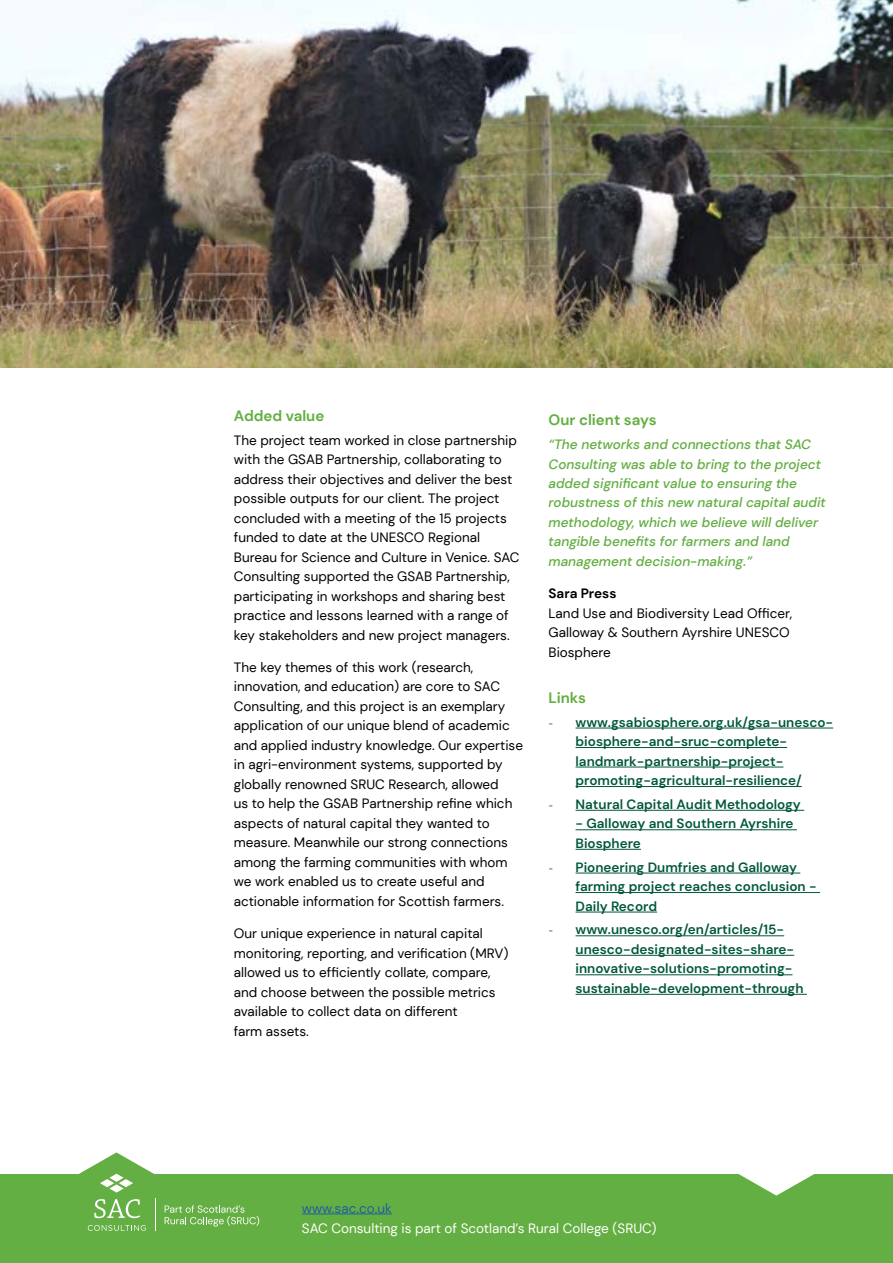
<style>
.page{position:relative;width:893px;height:1263px;background:#fff}
.page>*{position:absolute;margin:0;border:0;box-sizing:border-box;transform-origin:0 0}
.t1{font:700 15px "DM Sans";color:#64af43}
.t2{font:13.5px/19.5px "DM Sans";color:#000}
.t3{font:600 13.5px/19.5px "DM Sans";color:#00573d}
.t4{font:italic 500 13.5px/19.5px "DM Sans";color:#64af43}
.t5{font:13.5px "DM Sans";color:#fff}
.t6{font:13.5px "DM Sans";color:#215e9e}
.t7{font:700 13.5px "DM Sans";color:#000}
.s1{font-family:"Minion Pro";font-weight:400}
</style>
<div class="page">
<svg style="left:0;top:1152px;width:893px;height:111px;fill:#64af43"></svg>
<svg style="left:88px;top:1225px;width:58px;height:6px"></svg>
<svg style="left:100px;top:1174px;width:33px;height:18px"></svg>
<svg style="left:94px;top:1199px;width:46px;height:19px"></svg>
<svg style="left:165px;top:1205px;width:94px;height:21px"></svg>
<hr style="left:155px;top:1199px;width:1px;height:32px;background:#fff">
<hr style="left:302px;top:1213px;width:90px;height:1px;background:#215e9e">
<hr style="left:576px;top:728px;width:257px;height:1px;background:#00573d">
<hr style="left:576px;top:747px;width:211px;height:1px;background:#00573d">
<hr style="left:576px;top:767px;width:207px;height:1px;background:#00573d">
<hr style="left:576px;top:786px;width:226px;height:1px;background:#00573d">
<hr style="left:576px;top:810px;width:228px;height:1px;background:#00573d">
<hr style="left:576px;top:829px;width:221px;height:1px;background:#00573d">
<hr style="left:576px;top:849px;width:65px;height:1px;background:#00573d">
<hr style="left:576px;top:873px;width:224px;height:1px;background:#00573d">
<hr style="left:576px;top:892px;width:244px;height:1px;background:#00573d">
<hr style="left:576px;top:912px;width:81px;height:1px;background:#00573d">
<hr style="left:576px;top:935px;width:208px;height:1px;background:#00573d">
<hr style="left:576px;top:955px;width:218px;height:1px;background:#00573d">
<hr style="left:576px;top:974px;width:216px;height:1px;background:#00573d">
<hr style="left:576px;top:994px;width:231px;height:1px;background:#00573d">
<img style="left:0;top:0;width:893px;height:367px">
<p class="t1" style="left:234px;top:406px;width:92px">Added value</p>
<p class="t2" style="left:234px;top:430px;width:287px">The project team worked in close partnership with the GSAB Partnership, collaborating to address their objectives and deliver the best possible outputs for our client. The project concluded with a meeting of the 15 projects funded to date at the UNESCO Regional Bureau for Science and Culture in Venice. SAC Consulting supported the GSAB Partnership, participating in workshops and sharing best practice and lessons learned with a range of key stakeholders and new project managers.</p>
<p class="t2" style="left:234px;top:657px;width:291px">The key themes of this work (research, innovation, and education) are core to SAC Consulting, and this project is an exemplary application of our unique blend of academic and applied industry knowledge. Our expertise in agri-environment systems, supported by globally renowned SRUC Research, allowed<br>us to help the GSAB Partnership refine which aspects of natural capital they wanted to measure. Meanwhile our strong connections among the farming communities with whom we work enabled us to create useful and actionable information for Scottish farmers.</p>
<p class="t2" style="left:234px;top:923px;width:276px">Our unique experience in natural capital monitoring, reporting, and verification (MRV) allowed us to efficiently collate, compare, and choose between the possible metrics available to collect data on different<br>farm assets.</p>
<p class="t1" style="left:549px;top:411px;width:110px">Our client says</p>
<p class="t4" style="left:549px;top:434px;width:279px">“The networks and connections that SAC Consulting was able to bring to the project added significant value to ensuring the robustness of this new natural capital audit methodology, which we believe will deliver tangible benefits for farmers and land management decision-making.”</p>
<p class="t7" style="left:549px;top:585px;width:69px">Sara Press</p>
<p class="t2" style="left:549px;top:603px;width:245px">Land Use and Biodiversity Lead Officer,<br>Galloway &amp; Southern Ayrshire UNESCO<br>Biosphere</p>
<p class="t1" style="left:549px;top:688px;width:39px">Links</p>
<p class="t3" style="left:576px;top:712px;width:259px;text-indent:-27px"><span class="s1">-</span> www.gsabiosphere.org.uk/gsa-unesco&shy;biosphere-and-sruc-complete&shy;landmark-partnership-project&shy;promoting-agricultural-resilience/</p>
<p class="t3" style="left:549px;top:794px;width:254px"><span class="s1">-</span> Natural Capital Audit Methodology</p>
<p class="t3" style="left:576px;top:814px;width:220px">- Galloway and Southern Ayrshire<br>Biosphere</p>
<p class="t3" style="left:576px;top:857px;width:243px;text-indent:-27px"><span class="s1">-</span> Pioneering Dumfries and Galloway farming project reaches conclusion -<br>Daily Record</p>
<p class="t3" style="left:576px;top:920px;width:230px;text-indent:-27px"><span class="s1">-</span> www.unesco.org/en/articles/15- unesco-designated-sites-share&shy;innovative-solutions-promoting&shy;sustainable-development-through</p>
<p class="t6" style="left:302px;top:1199px;width:91px">www.sac.co.uk</p>
<p class="t5" style="left:302px;top:1220px;width:356px">SAC Consulting is part of Scotland’s Rural College (SRUC)</p>
</div>
